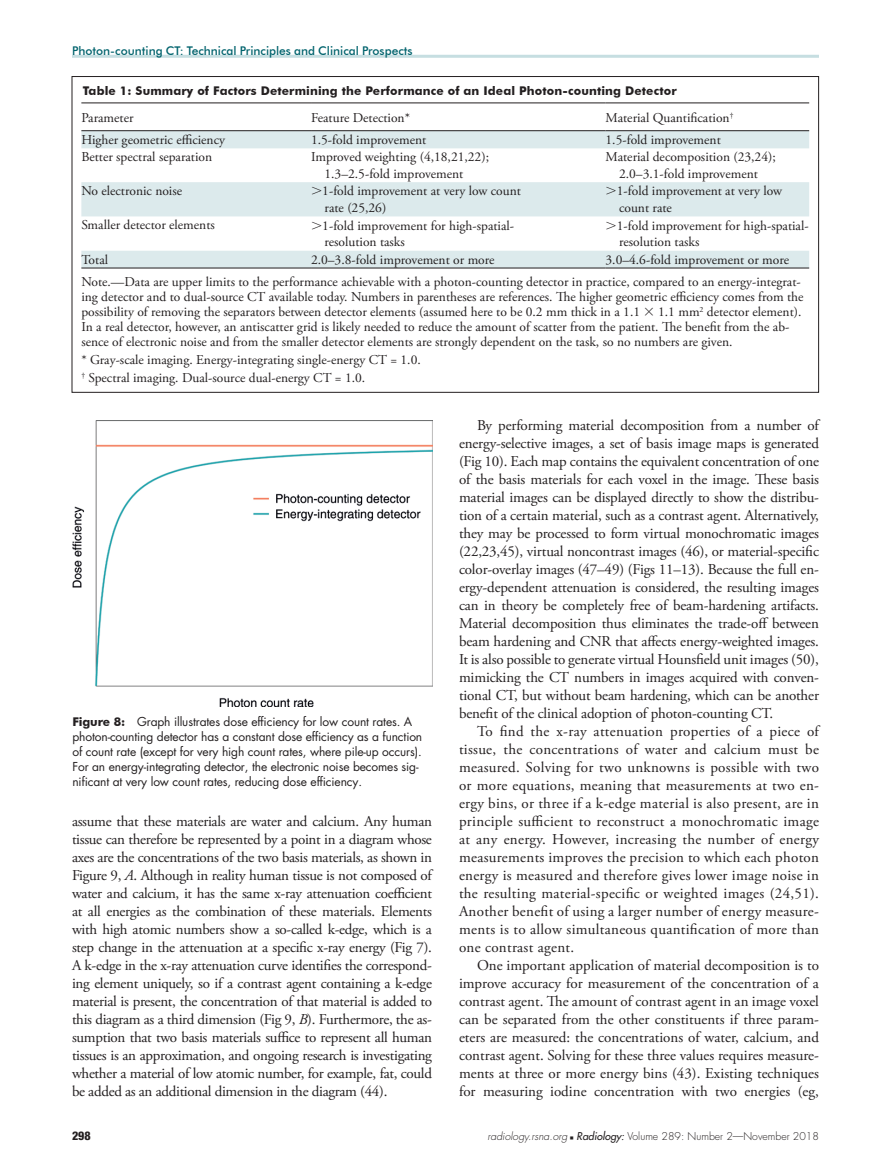
<style>
.page{position:relative;width:891px;height:1175px;background:#fff}
.page>*{position:absolute;margin:0;border:0;box-sizing:border-box;transform-origin:0 0}
.t1{font:15px/18px "Adobe Garamond Pro";letter-spacing:-.005em;color:#231f20;text-align:justify}
.t2{font:13.5px/16.5px "Adobe Garamond Pro";color:#231f20}
.t3{font:12px/15px "Futura";letter-spacing:-.01em;color:#231f20}
.t4{font:700 12px "Futura BT";letter-spacing:.01em;color:#231f20}
.t5{font:500 12px "Futura BT";color:#00636d}
.t6{font:800 condensed 12px "Helvetica Neue";color:#231f20}
.t7{font:300 10.5px "Futura";color:#231f20}
.s1{font-family:"Universal Greekwith Math Pi"}
.s2{font-family:"Futura BT";font-weight:700}
.s3{font-style:italic}
.s4{font-family:"Universal Newswith Comm Pi";font-weight:400;font-size:6px}
.s5{font-weight:400;font-style:italic}
</style>
<div class="page">
<hr style="left:72px;top:55px;width:747px;height:3px;background:#c6dee1">
<svg style="left:81px;top:131px;width:728px;height:137px"></svg>
<hr style="left:81px;top:130px;width:230px;height:1px;background:#231f20">
<hr style="left:311px;top:130px;width:295px;height:1px;background:#231f20">
<hr style="left:606px;top:130px;width:203px;height:1px;background:#231f20">
<hr style="left:81px;top:268px;width:230px;height:1px;background:#231f20">
<hr style="left:311px;top:268px;width:295px;height:1px;background:#231f20">
<hr style="left:606px;top:268px;width:203px;height:1px;background:#231f20">
<hr style="left:81px;top:102px;width:230px;height:1px;background:#231f20">
<hr style="left:311px;top:102px;width:295px;height:1px;background:#231f20">
<hr style="left:606px;top:102px;width:203px;height:1px;background:#231f20">
<img style="left:72px;top:420px;width:360px;height:287px">
<p class="t5" style="left:72px;top:43px;width:342px">Photon-counting CT: Technical Principles and Clinical Prospects</p>
<p class="t4" style="left:83px;top:83px;width:595px">Table 1: Summary of Factors Determining the Performance of an Ideal Photon-counting Detector</p>
<p class="t2" style="left:81px;top:110px;width:54px">Parameter</p>
<p class="t2" style="left:311px;top:110px;width:100px">Feature Detection*</p>
<p class="t2" style="left:606px;top:110px;width:129px">Material Quantification<sup>†</sup></p>
<p class="t2" style="left:81px;top:132px;width:145px">Higher geometric efficiency</p>
<p class="t2" style="left:311px;top:132px;width:117px">1.5-fold improvement</p>
<p class="t2" style="left:606px;top:132px;width:117px">1.5-fold improvement</p>
<p class="t2" style="left:81px;top:149px;width:132px">Better spectral separation</p>
<p class="t2" style="left:325px;top:149px;width:166px;text-indent:-14px">Improved weighting (4,18,21,22);<br>1.3–2.5-fold improvement</p>
<p class="t2" style="left:606px;top:149px;width:172px;text-align:center">Material decomposition (23,24);<br>2.0–3.1-fold improvement</p>
<p class="t2" style="left:81px;top:183px;width:102px">No electronic noise</p>
<p class="t2" style="left:325px;top:183px;width:198px;text-indent:-14px"><span class="s1">.</span>1-fold improvement at very low count rate (25,26)</p>
<p class="t2" style="left:619px;top:183px;width:164px;text-indent:-14px"><span class="s1">.</span>1-fold improvement at very low count rate</p>
<p class="t2" style="left:81px;top:217px;width:135px">Smaller detector elements</p>
<p class="t2" style="left:325px;top:218px;width:191px;text-indent:-14px"><span class="s1">.</span>1-fold improvement for high-spatial&shy;resolution tasks</p>
<p class="t2" style="left:619px;top:218px;width:191px;text-indent:-14px"><span class="s1">.</span>1-fold improvement for high-spatial&shy;resolution tasks</p>
<p class="t2" style="left:81px;top:251px;width:28px">Total</p>
<p class="t2" style="left:311px;top:251px;width:185px">2.0–3.8-fold improvement or more</p>
<p class="t2" style="left:81px;top:248px;width:721px;line-height:22.8px;text-indent:524px">3.0–4.6-fold improvement or more<br>Note.—Data are upper limits to the performance achievable with a photon-counting detector in practice, compared to an energy-integrat-</p>
<p class="t2" style="left:81px;top:290px;width:724px;line-height:15px">ing detector and to dual-source CT available today. Numbers in parentheses are references. The higher geometric efficiency comes from the possibility of removing the separators between detector elements (assumed here to be 0.2 mm thick in a 1.1 <span class="s1">3</span> 1.1 mm<sup>2</sup> detector element).<br>In a real detector, however, an antiscatter grid is likely needed to reduce the amount of scatter from the patient. The benefit from the ab&shy;sence of electronic noise and from the smaller detector elements are strongly dependent on the task, so no numbers are given.</p>
<p class="t2" style="left:81px;top:351px;width:341px;line-height:18px">* Gray-scale imaging. Energy-integrating single-energy CT = 1.0. <sup>†</sup> Spectral imaging. Dual-source dual-energy CT = 1.0.</p>
<p class="t3" style="left:72px;top:713px;width:351px"><span class="s2">Figure 8:</span> Graph illustrates dose efficiency for low count rates. A photon-counting detector has a constant dose efficiency as a function of count rate (except for very high count rates, where pile-up occurs).<br>For an energy-integrating detector, the electronic noise becomes sig&shy;nificant at very low count rates, reducing dose efficiency.</p>
<p class="t1" style="left:72px;top:813px;width:362px">assume that these materials are water and calcium. Any human tissue can therefore be represented by a point in a diagram whose axes are the concentrations of the two basis materials, as shown in Figure 9, <span class="s3">A</span>. Although in reality human tissue is not composed of water and calcium, it has the same x-ray attenuation coefficient at all energies as the combination of these materials. Elements with high atomic numbers show a so-called k-edge, which is a step change in the attenuation at a specific x-ray energy (Fig 7).<br>A k-edge in the x-ray attenuation curve identifies the correspond&shy;ing element uniquely, so if a contrast agent containing a k-edge material is present, the concentration of that material is added to this diagram as a third dimension (Fig 9, <span class="s3">B</span>). Furthermore, the as&shy;sumption that two basis materials suffice to represent all human tissues is an approximation, and ongoing research is investigating whether a material of low atomic number, for example, fat, could be added as an additional dimension in the diagram (44).</p>
<p class="t1" style="left:459px;top:417px;width:362px;text-indent:18px">By performing material decomposition from a number of energy-selective images, a set of basis image maps is generated (Fig 10). Each map contains the equivalent concentration of one of the basis materials for each voxel in the image. These basis material images can be displayed directly to show the distribu&shy;tion of a certain material, such as a contrast agent. Alternatively, they may be processed to form virtual monochromatic images (22,23,45), virtual noncontrast images (46), or material-specific color-overlay images (47–49) (Figs 11–13). Because the full en&shy;ergy-dependent attenuation is considered, the resulting images can in theory be completely free of beam-hardening artifacts.<br>Material decomposition thus eliminates the trade-off between beam hardening and CNR that affects energy-weighted images.<br>It is also possible to generate virtual Hounsfield unit images (50), mimicking the CT numbers in images acquired with conven&shy;tional CT, but without beam hardening, which can be another benefit of the clinical adoption of photon-counting CT.</p>
<p class="t1" style="left:459px;top:723px;width:362px;text-indent:18px">To find the x-ray attenuation properties of a piece of tissue, the concentrations of water and calcium must be measured. Solving for two unknowns is possible with two or more equations, meaning that measurements at two en&shy;ergy bins, or three if a k-edge material is also present, are in principle sufficient to reconstruct a monochromatic image at any energy. However, increasing the number of energy measurements improves the precision to which each photon energy is measured and therefore gives lower image noise in the resulting material-specific or weighted images (24,51).<br>Another benefit of using a larger number of energy measure&shy;ments is to allow simultaneous quantification of more than one contrast agent.</p>
<p class="t1" style="left:459px;top:957px;width:362px;text-indent:18px">One important application of material decomposition is to improve accuracy for measurement of the concentration of a contrast agent. The amount of contrast agent in an image voxel can be separated from the other constituents if three param&shy;eters are measured: the concentrations of water, calcium, and contrast agent. Solving for these three values requires measure&shy;ments at three or more energy bins (43). Existing techniques for measuring iodine concentration with two energies (eg,</p>
<p class="t6" style="left:72px;top:1128px;width:20px">298</p>
<p class="t7" style="left:488px;top:1129px;width:333px"><span class="s3">radiology.rsna.org</span> <span class="s4">n</span> <span class="s5">Radiology:</span> Volume 289: Number 2—November 2018</p>
</div>
